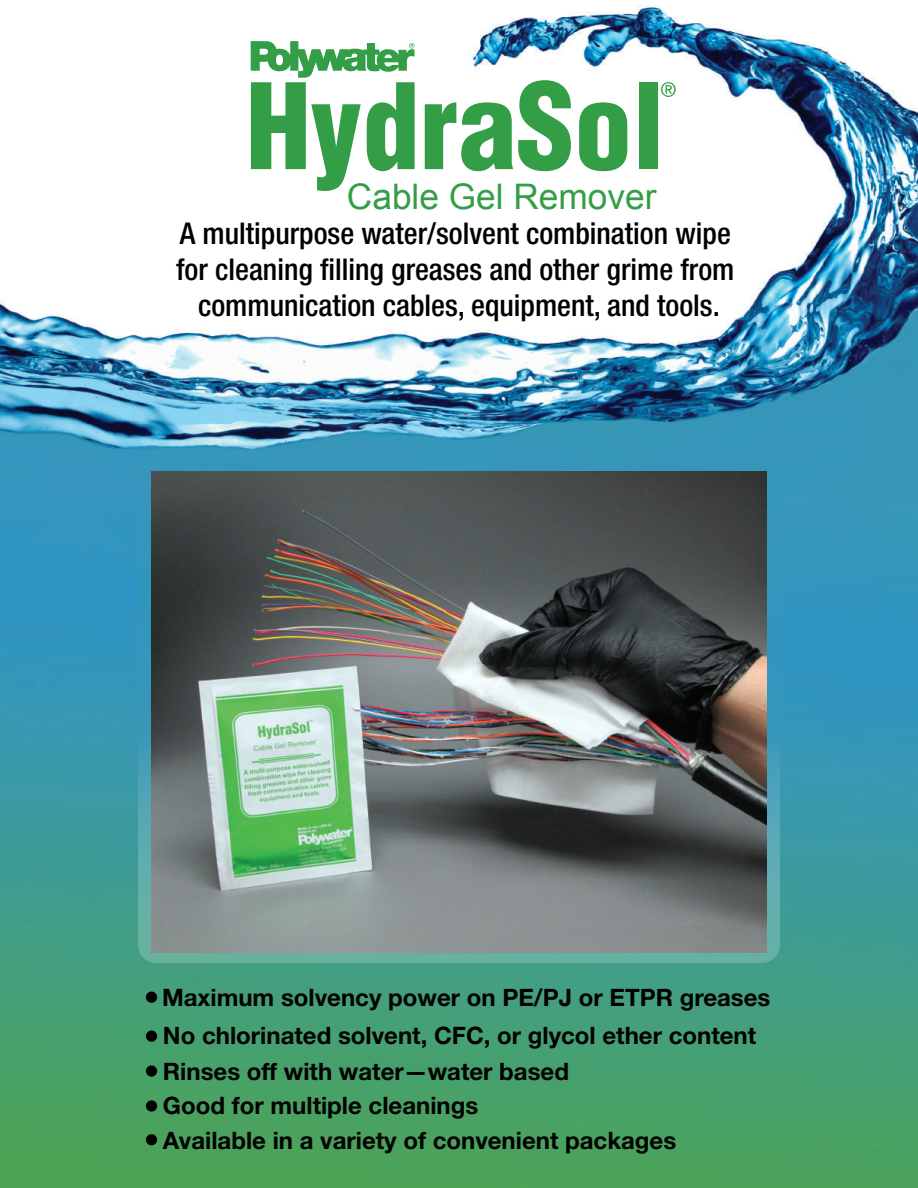
<style>
.page{position:relative;width:918px;height:1188px;background:#fff}
.page>*{position:absolute;margin:0;border:0;box-sizing:border-box;transform-origin:0 0}
.t1{font:900 condensed 115.8px "Helvetica";color:#349e47}
.t2{font:35.25px "Arial";color:#349e47}
.t3{font:500 condensed 30px/36px "Helvetica Neue LT Std";color:#000;text-align:center}
.t4{font:700 24px/35.5px "Helvetica Neue LT Std";color:#000}
</style>
<div class="page">
<img style="left:0;top:5px;width:918px;height:1183px">
<svg style="left:251px;top:41px;width:164px;height:37px"></svg>
<svg style="left:661px;top:81px;width:15px;height:17px"></svg>
<svg style="left:138px;top:460px;width:642px;height:503px;background:#4aa0b0"></svg>
<img style="left:151px;top:471px;width:616px;height:481px">
<div style="left:146px;top:992px;width:11px;height:11px;background:#000;border-radius:50%"></div>
<div style="left:146px;top:1031px;width:11px;height:11px;background:#000;border-radius:50%"></div>
<div style="left:146px;top:1065px;width:11px;height:12px;background:#000;border-radius:50%"></div>
<div style="left:146px;top:1100px;width:11px;height:12px;background:#000;border-radius:50%"></div>
<div style="left:146px;top:1134px;width:11px;height:11px;background:#000;border-radius:50%"></div>
<h1 class="t1" style="left:246px;top:53px;width:420px">HydraSol</h1>
<h2 class="t2" style="left:347px;top:173px;width:311px">Cable Gel Remover</h2>
<p class="t3" style="left:176px;top:215px;width:560px">A multipurpose water/solvent combination wipe for cleaning filling greases and other grime from communication cables, equipment, and tools.</p>
<p class="t4" style="left:162px;top:980px;width:610px">Maximum solvency power on PE/PJ or ETPR greases No chlorinated solvent, CFC, or glycol ether content Rinses off with water—water based<br>Good for multiple cleanings<br>Available in a variety of convenient packages</p>
</div>
